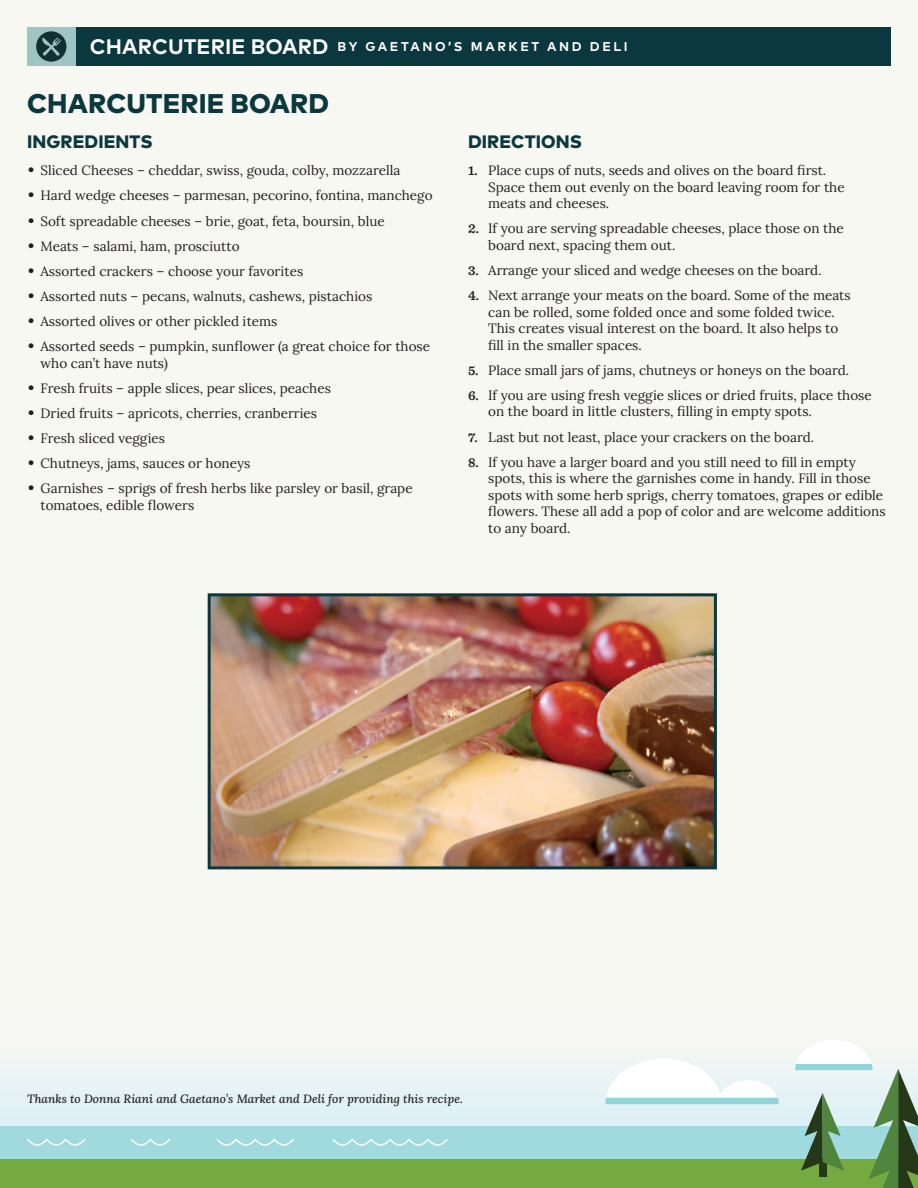
<style>
.page{position:relative;width:918px;height:1188px;background:#f8f8f3}
.page>*{position:absolute;margin:0;border:0;box-sizing:border-box;transform-origin:0 0}
.t1{font:800 27px "Mark Pro";letter-spacing:.005em;color:#0b383e}
.bar_title{font:700 21px "Mark Pro";letter-spacing:.005em;color:#fff}
.t2{font:800 18px "Mark Pro";letter-spacing:.005em;color:#0b383e}
.t3{font:13.5px/16.5px "Lora";color:#231f20}
.bar_subtitle{font:700 12.75px "Mark Pro";letter-spacing:.205em;color:#fff}
.disclaimer{font:italic 500 12px "Lora";color:#231f20}
.s1{font-family:"Sentinel";font-weight:600;font-size:16.5px}
.s2{font-family:"Sentinel";font-weight:600}
</style>
<div class="page">
<div style="left:0;top:1068px;width:795px;height:58px;background:#e4f2f5"></div>
<div style="left:0;top:1126px;width:918px;height:62px;background:#a1dade"></div>
<div style="left:0;top:1159px;width:918px;height:29px;background:#75aa41"></div>
<svg style="left:332px;top:1138px;width:116px;height:8px"></svg>
<svg style="left:216px;top:1138px;width:78px;height:8px"></svg>
<svg style="left:27px;top:1138px;width:59px;height:8px"></svg>
<svg style="left:131px;top:1138px;width:39px;height:8px"></svg>
<svg style="left:605px;top:1059px;width:174px;height:45px"></svg>
<svg style="left:795px;top:1040px;width:123px;height:148px"></svg>
<div style="left:27px;top:27px;width:864px;height:39px;background:#0b383e"></div>
<div style="left:27px;top:27px;width:49px;height:39px;background:#9ec5c4"></div>
<svg style="left:36px;top:31px;width:30px;height:31px"></svg>
<img style="left:212px;top:597px;width:501px;height:268px">
<div style="left:208px;top:593px;width:509px;height:276px;border:3px solid #0b383e"></div>
<p class="bar_title" style="left:90px;top:30px;width:240px">CHARCUTERIE BOARD</p>
<p class="bar_subtitle" style="left:338px;top:37px;width:292px">BY GAETANO’S MARKET AND DELI</p>
<h1 class="t1" style="left:27px;top:83px;width:304px">CHARCUTERIE BOARD</h1>
<h2 class="t2" style="left:27px;top:128px;width:127px">INGREDIENTS</h2>
<p class="t3" style="left:27px;top:161px;width:375px"><span class="s1">•</span> Sliced Cheeses – cheddar, swiss, gouda, colby, mozzarella</p>
<p class="t3" style="left:27px;top:186px;width:407px"><span class="s1">•</span> Hard wedge cheeses – parmesan, pecorino, fontina, manchego</p>
<p class="t3" style="left:27px;top:212px;width:359px"><span class="s1">•</span> Soft spreadable cheeses – brie, goat, feta, boursin, blue</p>
<p class="t3" style="left:27px;top:237px;width:214px"><span class="s1">•</span> Meats – salami, ham, prosciutto</p>
<p class="t3" style="left:27px;top:262px;width:278px"><span class="s1">•</span> Assorted crackers – choose your favorites</p>
<p class="t3" style="left:27px;top:287px;width:347px"><span class="s1">•</span> Assorted nuts – pecans, walnuts, cashews, pistachios</p>
<p class="t3" style="left:27px;top:312px;width:252px"><span class="s1">•</span> Assorted olives or other pickled items</p>
<p class="t3" style="left:40px;top:337px;width:391px;text-indent:-14px"><span class="s1">•</span> Assorted seeds – pumpkin, sunflower (a great choice for those who can’t have nuts)</p>
<p class="t3" style="left:27px;top:379px;width:305px"><span class="s1">•</span> Fresh fruits – apple slices, pear slices, peaches</p>
<p class="t3" style="left:27px;top:404px;width:292px"><span class="s1">•</span> Dried fruits – apricots, cherries, cranberries</p>
<p class="t3" style="left:27px;top:429px;width:140px"><span class="s1">•</span> Fresh sliced veggies</p>
<p class="t3" style="left:27px;top:454px;width:225px"><span class="s1">•</span> Chutneys, jams, sauces or honeys</p>
<p class="t3" style="left:40px;top:479px;width:374px;text-indent:-14px"><span class="s1">•</span> Garnishes – sprigs of fresh herbs like parsley or basil, grape tomatoes, edible flowers</p>
<h2 class="t2" style="left:468px;top:128px;width:115px">DIRECTIONS</h2>
<p class="t3" style="left:488px;top:161px;width:358px;text-indent:-20px"><span class="s2">1.</span> Place cups of nuts, seeds and olives on the board first.<br>Space them out evenly on the board leaving room for the meats and cheeses.</p>
<p class="t3" style="left:488px;top:219px;width:357px;text-indent:-20px"><span class="s2">2.</span> If you are serving spreadable cheeses, place those on the board next, spacing them out.</p>
<p class="t3" style="left:468px;top:261px;width:355px"><span class="s2">3.</span> Arrange your sliced and wedge cheeses on the board.</p>
<p class="t3" style="left:488px;top:286px;width:364px;text-indent:-20px"><span class="s2">4.</span> Next arrange your meats on the board. Some of the meats can be rolled, some folded once and some folded twice.<br>This creates visual interest on the board. It also helps to fill in the smaller spaces.</p>
<p class="t3" style="left:468px;top:361px;width:383px"><span class="s2">5.</span> Place small jars of jams, chutneys or honeys on the board.</p>
<p class="t3" style="left:488px;top:386px;width:385px;text-indent:-20px"><span class="s2">6.</span> If you are using fresh veggie slices or dried fruits, place those on the board in little clusters, filling in empty spots.</p>
<p class="t3" style="left:468px;top:428px;width:348px"><span class="s2">7.</span> Last but not least, place your crackers on the board.</p>
<p class="t3" style="left:488px;top:453px;width:399px;text-indent:-20px"><span class="s2">8.</span> If you have a larger board and you still need to fill in empty spots, this is where the garnishes come in handy. Fill in those spots with some herb sprigs, cherry tomatoes, grapes or edible flowers. These all add a pop of color and are welcome additions to any board.</p>
<p class="disclaimer" style="left:27px;top:1090px;width:437px">Thanks to Donna Riani and Gaetano’s Market and Deli for providing this recipe.</p>
</div>
